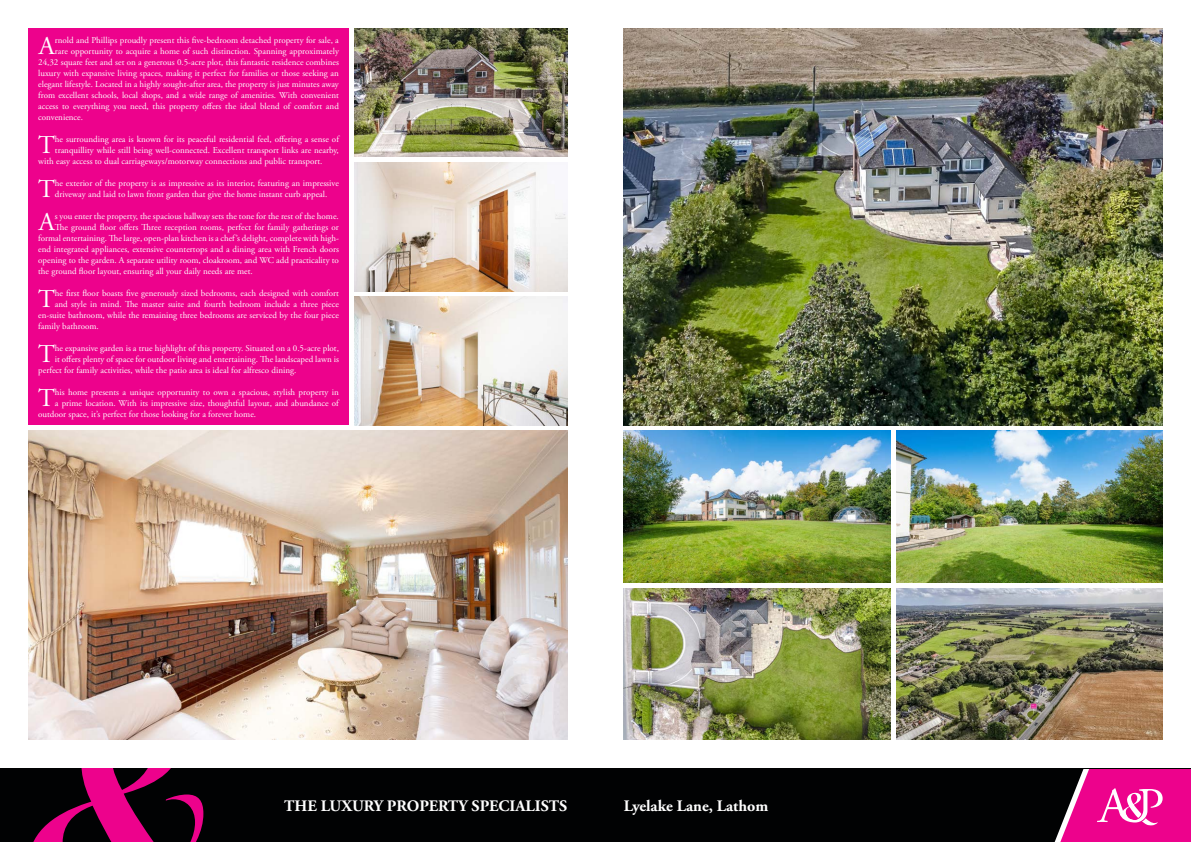
<style>
.page{position:relative;width:1191px;height:842px;background:#fff}
.page>*{position:absolute;margin:0;border:0;box-sizing:border-box;transform-origin:0 0}
.t1{font:25.6px "Adobe Garamond Pro";color:#fff}
.t2{font:700 16px "Adobe Garamond Pro";color:#fff}
.t3{font:9px/11px "Adobe Garamond Pro";color:#fff}
</style>
<div class="page">
<div style="left:0;top:769px;width:1191px;height:73px;background:#010203"></div>
<svg style="left:33px;top:769px;width:171px;height:73px"></svg>
<svg style="left:1054px;top:769px;width:137px;height:73px;background:#d51e89"></svg>
<img style="left:28px;top:431px;width:539px;height:309px">
<div style="left:28px;top:28px;width:321px;height:397px;background:#ed028c"></div>
<img style="left:624px;top:28px;width:538px;height:397px">
<img style="left:896px;top:588px;width:266px;height:152px">
<img style="left:624px;top:588px;width:266px;height:152px">
<img style="left:896px;top:431px;width:266px;height:152px">
<img style="left:624px;top:431px;width:266px;height:152px">
<img style="left:354px;top:297px;width:213px;height:128px">
<img style="left:354px;top:163px;width:213px;height:128px">
<img style="left:354px;top:28px;width:213px;height:129px">
<p class="t1" style="left:39px;top:30px;width:17px">A</p>
<p class="t3" style="left:55px;top:34px;width:286px">rnold and Phillips proudly present this five-bedroom detached property for sale, a</p>
<p class="t3" style="left:55px;top:45px;width:286px">rare opportunity to acquire a home of such distinction. Spanning approximately</p>
<p class="t3" style="left:38px;top:56px;width:302px">24,32 square feet and set on a generous 0.5-acre plot, this fantastic residence combines</p>
<p class="t3" style="left:38px;top:67px;width:302px">luxury with expansive living spaces, making it perfect for families or those seeking an</p>
<p class="t3" style="left:38px;top:78px;width:302px">elegant lifestyle. Located in a highly sought-after area, the property is just minutes away</p>
<p class="t3" style="left:38px;top:89px;width:302px">from excellent schools, local shops, and a wide range of amenities. With convenient</p>
<p class="t3" style="left:38px;top:100px;width:302px">access to everything you need, this property offers the ideal blend of comfort and</p>
<p class="t3" style="left:38px;top:111px;width:46px">convenience.</p>
<p class="t1" style="left:38px;top:129px;width:18px">T</p>
<p class="t3" style="left:55px;top:133px;width:285px">he surrounding area is known for its peaceful residential feel, offering a sense of</p>
<p class="t3" style="left:55px;top:144px;width:285px">tranquillity while still being well-connected. Excellent transport links are nearby,</p>
<p class="t3" style="left:38px;top:155px;width:286px">with easy access to dual carriageways/motorway connections and public transport.</p>
<p class="t1" style="left:38px;top:173px;width:18px">T</p>
<p class="t3" style="left:55px;top:177px;width:285px">he exterior of the property is as impressive as its interior, featuring an impressive driveway and laid to lawn front garden that give the home instant curb appeal.</p>
<p class="t1" style="left:39px;top:206px;width:17px">A</p>
<p class="t3" style="left:55px;top:210px;width:285px">s you enter the property, the spacious hallway sets the tone for the rest of the home.</p>
<p class="t3" style="left:55px;top:221px;width:286px">The ground floor offers Three reception rooms, perfect for family gatherings or</p>
<p class="t3" style="left:38px;top:232px;width:302px">formal entertaining. The large, open-plan kitchen is a chef’s delight, complete with high-</p>
<p class="t3" style="left:38px;top:243px;width:302px">end integrated appliances, extensive countertops and a dining area with French doors</p>
<p class="t3" style="left:38px;top:254px;width:302px">opening to the garden. A separate utility room, cloakroom, and WC add practicality to</p>
<p class="t3" style="left:38px;top:265px;width:216px">the ground floor layout, ensuring all your daily needs are met.</p>
<p class="t1" style="left:38px;top:283px;width:18px">T</p>
<p class="t3" style="left:55px;top:287px;width:285px">he first floor boasts five generously sized bedrooms, each designed with comfort</p>
<p class="t3" style="left:55px;top:298px;width:285px">and style in mind. The master suite and fourth bedroom include a three piece</p>
<p class="t3" style="left:38px;top:309px;width:302px">en-suite bathroom, while the remaining three bedrooms are serviced by the four piece</p>
<p class="t3" style="left:38px;top:320px;width:62px">family bathroom.</p>
<p class="t1" style="left:38px;top:338px;width:18px">T</p>
<p class="t3" style="left:55px;top:342px;width:285px">he expansive garden is a true highlight of this property. Situated on a 0.5-acre plot,</p>
<p class="t3" style="left:55px;top:353px;width:285px">it offers plenty of space for outdoor living and entertaining. The landscaped lawn is</p>
<p class="t3" style="left:38px;top:364px;width:260px">perfect for family activities, while the patio area is ideal for alfresco dining.</p>
<p class="t1" style="left:38px;top:382px;width:18px">T</p>
<p class="t3" style="left:55px;top:386px;width:285px">his home presents a unique opportunity to own a spacious, stylish property in</p>
<p class="t3" style="left:55px;top:397px;width:285px">a prime location. With its impressive size, thoughtful layout, and abundance of</p>
<p class="t3" style="left:38px;top:408px;width:219px">outdoor space, it’s perfect for those looking for a forever home.</p>
<p class="t2" style="left:284px;top:797px;width:284px">THE LUXURY PROPERTY SPECIALISTS</p>
<p class="t2" style="left:624px;top:797px;width:146px">Lyelake Lane, Lathom</p>
</div>
